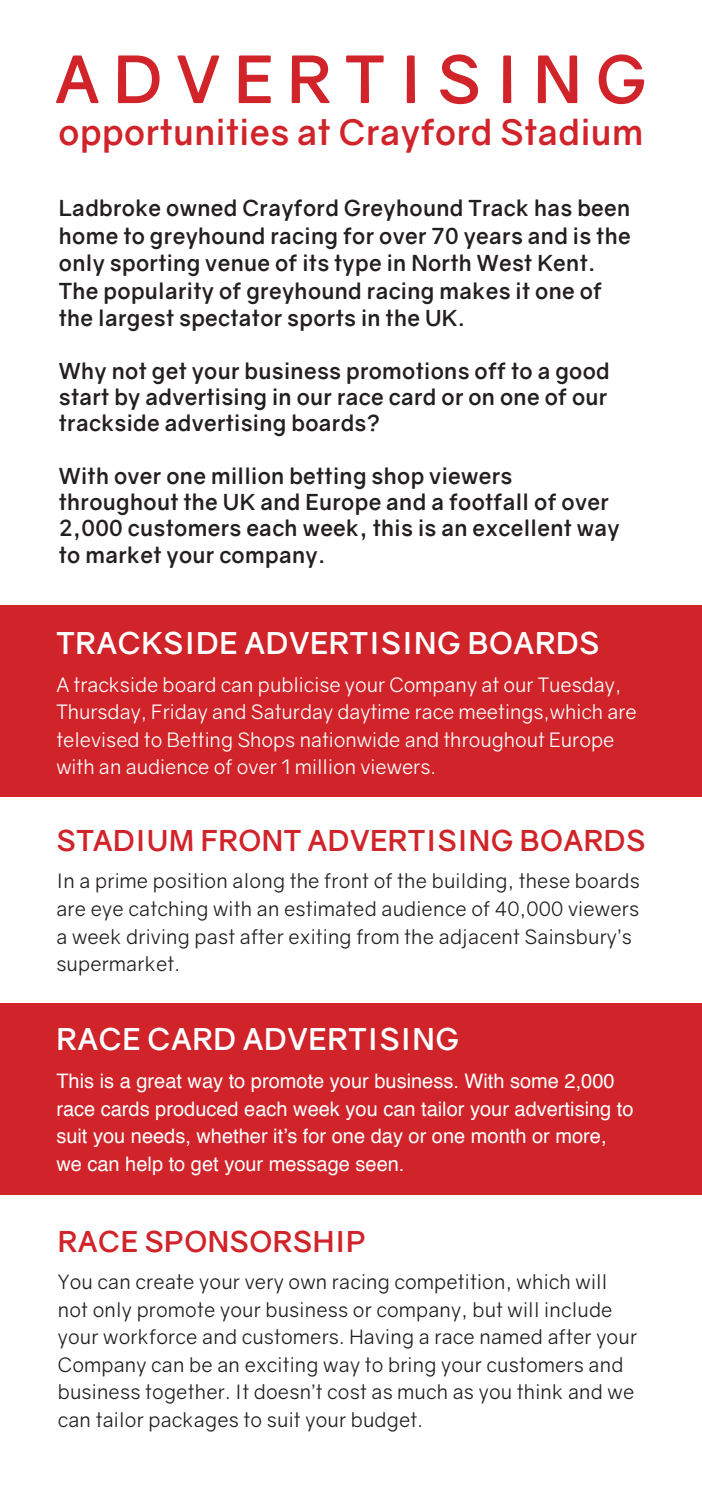
<style>
.page{position:relative;width:702px;height:1489px;background:#fff}
.page>*{position:absolute;margin:0;border:0;box-sizing:border-box;transform-origin:0 0}
.t1{font:700 65px "Gravity";letter-spacing:.21em;color:#d1232a}
.t2{font:700 35px "Gravity";letter-spacing:.015em;color:#d1232a}
.t3{font:700 30px "Gravity";letter-spacing:.02em;color:#fff}
.t4{font:700 28.75px "Gravity";letter-spacing:.015em;color:#d1232a}
.t5{font:700 22px/26.2px "Gravity";letter-spacing:.015em;color:#231f20}
.t6{font:20px/27.5px "Gravity";letter-spacing:.01em;color:#231f20}
.t7{font:20px/27.5px "Gravity";color:#fff}
.t8{font:20px/27.5px "Helvetica";color:#fff}
</style>
<div class="page">
<div style="left:0;top:605px;width:702px;height:191px;background:#d1232a"></div>
<div style="left:0;top:1003px;width:702px;height:191px;background:#d1232a"></div>
<p class="t1" style="left:55px;top:39px;width:594px">ADVERTISING</p>
<p class="t2" style="left:58px;top:111px;width:586px">opportunities at Crayford Stadium</p>
<p class="t5" style="left:59px;top:195px;width:573px;line-height:27.5px">Ladbroke owned Crayford Greyhound Track has been home to greyhound racing for over 70 years and is the only sporting venue of its type in North West Kent.<br>The popularity of greyhound racing makes it one of the largest spectator sports in the UK.</p>
<p class="t5" style="left:59px;top:358px;width:552px;text-align:justify">Why not get your business promotions off to a good start by advertising in our race card or on one of our trackside advertising boards?</p>
<p class="t5" style="left:59px;top:463px;width:562px">With over one million betting shop viewers throughout the UK and Europe and a footfall of over 2,000 customers each week, this is an excellent way to market your company.</p>
<p class="t3" style="left:56px;top:624px;width:544px">TRACKSIDE ADVERTISING BOARDS</p>
<p class="t7" style="left:56px;top:671px;width:582px">A trackside board can publicise your Company at our Tuesday, Thursday, Friday and Saturday daytime race meetings,which are televised to Betting Shops nationwide and throughout Europe with an audience of over 1 million viewers.</p>
<p class="t4" style="left:56px;top:822px;width:590px">STADIUM FRONT ADVERTISING BOARDS</p>
<p class="t6" style="left:56px;top:867px;width:585px">In a prime position along the front of the building, these boards are eye catching with an estimated audience of 40,000 viewers a week driving past after exiting from the adjacent Sainsbury’s supermarket.</p>
<p class="t3" style="left:56px;top:1020px;width:404px">RACE CARD ADVERTISING</p>
<p class="t8" style="left:56px;top:1067px;width:578px">This is a great way to promote your business. With some 2,000 race cards produced each week you can tailor your advertising to suit you needs, whether it’s for one day or one month or more, we can help to get your message seen.</p>
<p class="t4" style="left:58px;top:1223px;width:309px">RACE SPONSORSHIP</p>
<p class="t6" style="left:58px;top:1268px;width:581px">You can create your very own racing competition, which will not only promote your business or company, but will include your workforce and customers. Having a race named after your Company can be an exciting way to bring your customers and business together. It doesn’t cost as much as you think and we can tailor packages to suit your budget.</p>
</div>
